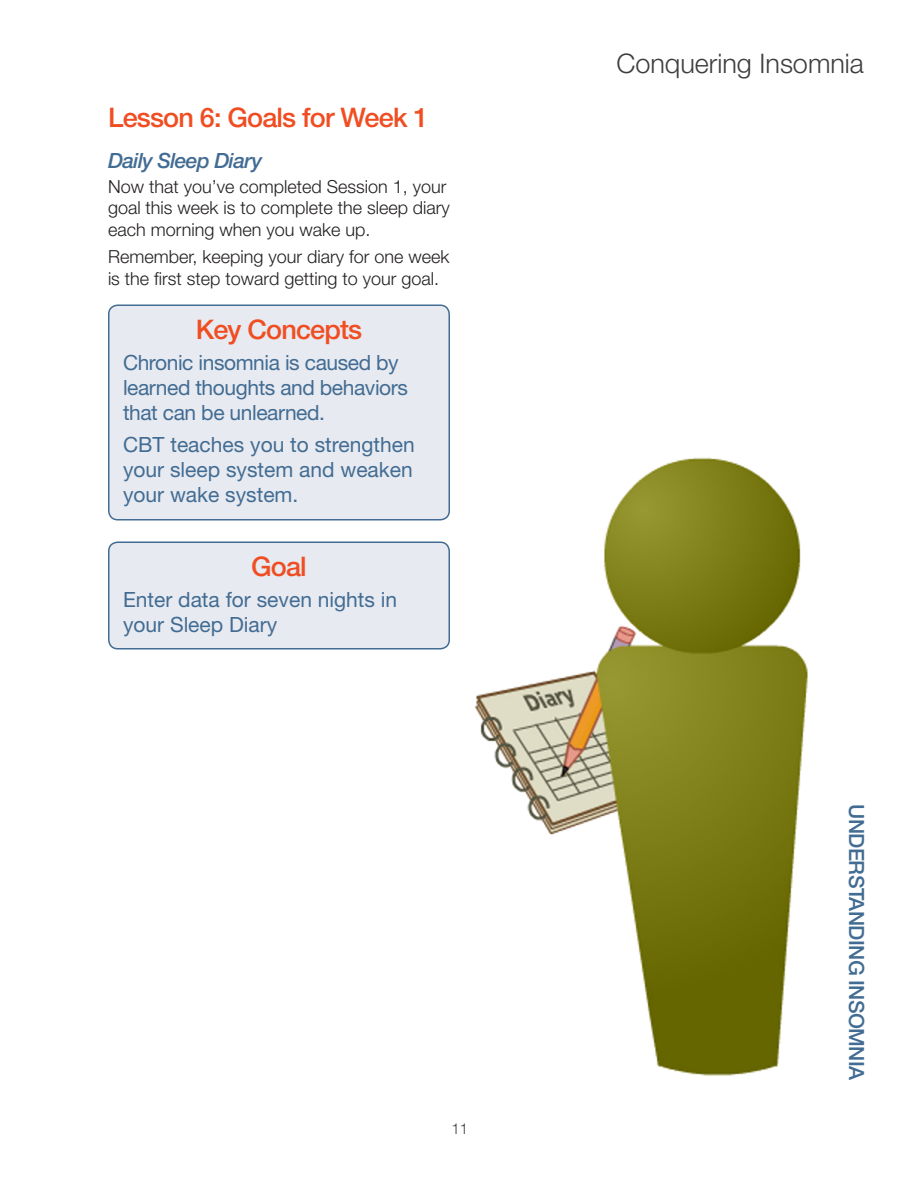
<style>
.page{position:relative;width:918px;height:1188px;background:#fff}
.page>*{position:absolute;margin:0;border:0;box-sizing:border-box;transform-origin:0 0}
.Heading_1{font:500 27px "Helvetica Neue LT Std";letter-spacing:-.03em;color:#f04e22}
.t1{font:300 27px "Helvetica Neue LT Std";color:#3e3e3f}
.pull_quote_header{font:500 27px "Helvetica Neue LT Std";letter-spacing:-.03em;color:#f04e22}
.pq_default{font:21px/25.2px "Helvetica Neue LT Std";color:#426c93;text-align:justify}
.pq_default-2{font:21px/25.2px "Helvetica Neue LT Std";letter-spacing:-.02em;color:#426c93}
.t2{font:500 21px "Helvetica Neue LT Std";letter-spacing:-.03em;color:#426c93}
.Heading_2{font:italic 500 21px "Helvetica Neue LT Std";letter-spacing:-.03em;color:#426c93}
.Paragraph_Style_1{font:300 18px/21.6px "Helvetica Neue LT Std";color:#231f20}
.t3{font:300 15px "Helvetica Neue LT Std";color:#3e3e3f}
</style>
<div class="page">
<div style="left:109px;top:305px;width:340px;height:215px;background:#e7eaf0;border-radius:9px"></div>
<div style="left:108px;top:304px;width:342px;height:216px;border:2px solid #426c93;border-radius:9px"></div>
<div style="left:109px;top:542px;width:340px;height:107px;background:#e7eaf0;border-radius:9px"></div>
<div style="left:108px;top:542px;width:342px;height:108px;border:2px solid #426c93;border-radius:9px"></div>
<img style="left:474px;top:457px;width:334px;height:619px">
<p class="Heading_1" style="left:108px;top:102px;width:322px">Lesson 6: Goals for Week 1</p>
<p class="Heading_2" style="left:108px;top:148px;width:156px">Daily Sleep Diary</p>
<p class="Paragraph_Style_1" style="left:108px;top:175px;width:343px">Now that you’ve completed Session 1, your goal this week is to complete the sleep diary each morning when you wake up.</p>
<p class="Paragraph_Style_1" style="left:108px;top:246px;width:343px">Remember, keeping your diary for one week is the first step toward getting to your goal.</p>
<p class="pull_quote_header" style="left:196px;top:313px;width:168px">Key Concepts</p>
<p class="pq_default-2" style="left:123px;top:350px;width:286px">Chronic insomnia is caused by learned thoughts and behaviors that can be unlearned.</p>
<p class="pq_default" style="left:123px;top:431px;width:293px">CBT teaches you to strengthen your sleep system and weaken your wake system.</p>
<p class="pull_quote_header" style="left:251px;top:550px;width:57px">Goal</p>
<p class="pq_default" style="left:123px;top:587px;width:276px">Enter data for seven nights in your Sleep Diary</p>
<p class="t3" style="left:451px;top:1119px;width:18px">11</p>
<h1 class="t1" style="left:616px;top:47px;width:249px">Conquering Insomnia</h1>
<p class="t2" style="left:869px;top:804px;width:278px;rotate:90deg">UNDERSTANDING INSOMNIA</p>
</div>
